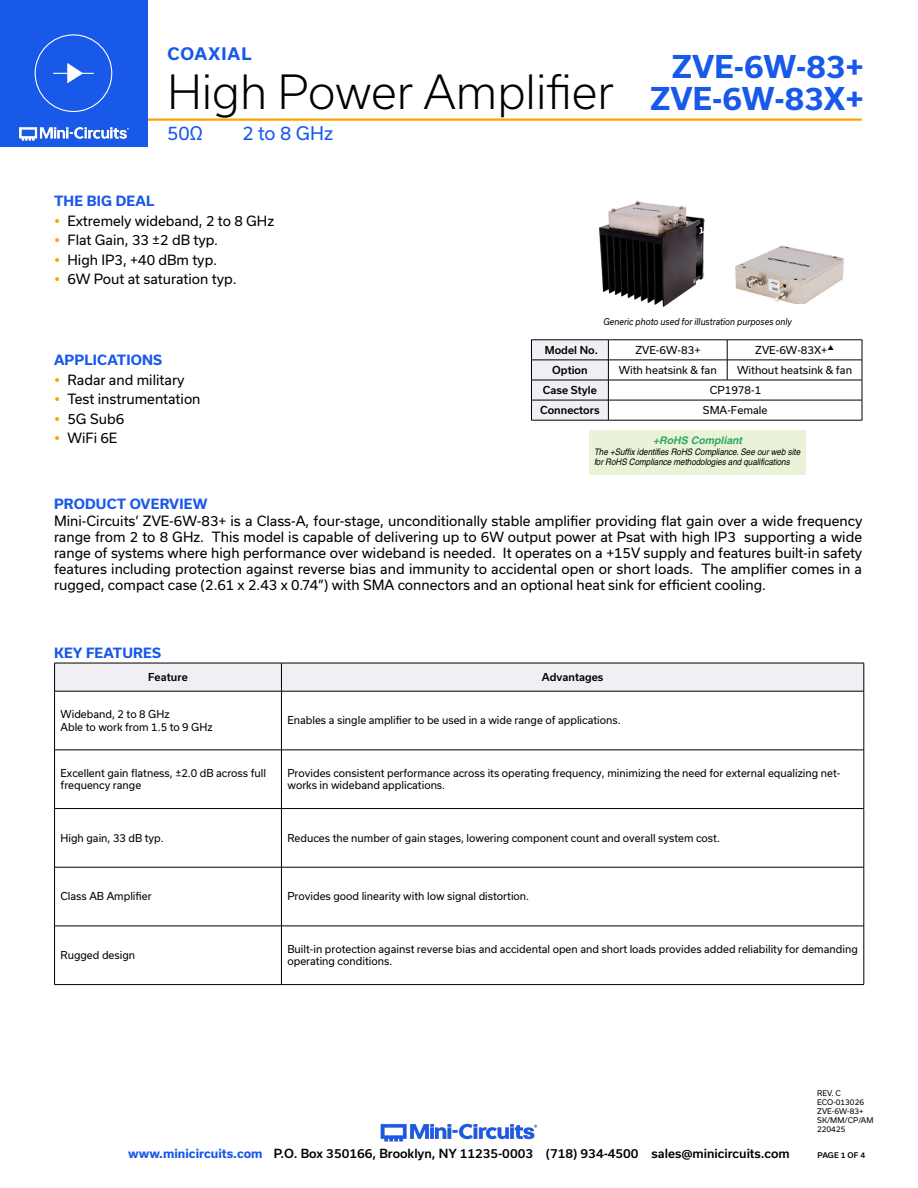
<style>
.page{position:relative;width:918px;height:1188px;background:#fff}
.page>*{position:absolute;margin:0;border:0;box-sizing:border-box;transform-origin:0 0}
.t1{font:300 45px "Usual";color:#000}
.t2{font:700 30px/31.5px "Usual";color:#1859ea;text-align:right}
.Frequency{font:18px "Usual";color:#1859ea}
.t3{font:700 16.5px "Usual";letter-spacing:.065em;color:#1859ea}
.Regular_Copy{font:13.5px/16.2px "Usual";color:#000;text-align:justify}
.Blue_Headers{font:700 13.5px "Usual";letter-spacing:.015em;color:#1859ea}
.t4{font:500 12px "Usual";color:#000}
.Table_Body_Left_Just{font:10.5px/12.6px "Usual";color:#000}
.Table_Body_Center{font:10.5px "Usual";color:#000}
.Table_Header_Center{font:500 10.5px "Usual";color:#000}
.t5{font:italic 700 10.5px "Helvetica";color:rgb(0 148 68/.8)}
.t6{font:italic 9px/10.8px "Helvetica";letter-spacing:-.005em;color:#000;scale:.9 1}
.Generic_photo_text{font:italic 9px "Usual";color:#000;scale:.9 1}
.Revision{font:7.5px "Usual";color:#000}
.t7{font:500 7.5px "Usual";color:#000}
.s1{font-weight:700;color:#1859ea}
</style>
<div class="page">
<img style="left:380px;top:1123px;width:158px;height:19px">
<hr style="left:129px;top:118px;width:733px;height:3px;background:#ffa300">
<div style="left:0;top:0;width:147px;height:147px;background:#1859ea"></div>
<hr style="left:917px;top:0;width:1px;height:147px;background:#1859ea">
<img style="left:19px;top:126px;width:110px;height:15px">
<div style="left:35px;top:34px;width:77px;height:78px;border:1px solid #fff;border-radius:50%"></div>
<hr style="left:53px;top:73px;width:41px;height:1px;background:#fff">
<svg style="left:67px;top:63px;width:16px;height:20px"></svg>
<svg style="left:54px;top:663px;width:811px;height:28px"></svg>
<hr style="left:54px;top:691px;width:227px;height:1px;background:#000">
<hr style="left:54px;top:691px;width:1px;height:59px;background:#000">
<hr style="left:281px;top:691px;width:583px;height:1px;background:#000">
<hr style="left:281px;top:691px;width:1px;height:59px;background:#000">
<hr style="left:864px;top:691px;width:1px;height:59px;background:#000">
<hr style="left:54px;top:750px;width:227px;height:1px;background:#000">
<hr style="left:54px;top:750px;width:1px;height:58px;background:#000">
<hr style="left:281px;top:750px;width:583px;height:1px;background:#000">
<hr style="left:281px;top:750px;width:1px;height:58px;background:#000">
<hr style="left:864px;top:750px;width:1px;height:58px;background:#000">
<hr style="left:54px;top:808px;width:227px;height:1px;background:#000">
<hr style="left:54px;top:809px;width:1px;height:58px;background:#000">
<hr style="left:281px;top:808px;width:583px;height:1px;background:#000">
<hr style="left:281px;top:809px;width:1px;height:58px;background:#000">
<hr style="left:864px;top:809px;width:1px;height:58px;background:#000">
<hr style="left:54px;top:867px;width:227px;height:1px;background:#000">
<hr style="left:54px;top:867px;width:1px;height:59px;background:#000">
<hr style="left:281px;top:867px;width:583px;height:1px;background:#000">
<hr style="left:281px;top:867px;width:1px;height:59px;background:#000">
<hr style="left:864px;top:867px;width:1px;height:59px;background:#000">
<hr style="left:54px;top:926px;width:227px;height:1px;background:#000">
<hr style="left:54px;top:926px;width:1px;height:58px;background:#000">
<hr style="left:281px;top:926px;width:583px;height:1px;background:#000">
<hr style="left:281px;top:926px;width:1px;height:58px;background:#000">
<hr style="left:864px;top:926px;width:1px;height:58px;background:#000">
<hr style="left:54px;top:984px;width:227px;height:1px;background:#000">
<hr style="left:281px;top:984px;width:583px;height:1px;background:#000">
<div style="left:590px;top:430px;width:216px;height:46px;background:#eaf2d8"></div>
<img style="left:599px;top:201px;width:106px;height:106px">
<img style="left:735px;top:245px;width:109px;height:59px">
<hr style="left:608px;top:340px;width:119px;height:1px;background:#000">
<hr style="left:727px;top:340px;width:135px;height:1px;background:#000">
<hr style="left:608px;top:360px;width:119px;height:1px;background:#000">
<hr style="left:727px;top:360px;width:135px;height:1px;background:#000">
<svg style="left:727px;top:340px;width:1px;height:40px"></svg>
<hr style="left:608px;top:380px;width:119px;height:1px;background:#000">
<hr style="left:727px;top:380px;width:135px;height:1px;background:#000">
<hr style="left:608px;top:400px;width:119px;height:1px;background:#000">
<hr style="left:727px;top:400px;width:135px;height:1px;background:#000">
<svg style="left:862px;top:340px;width:1px;height:80px"></svg>
<hr style="left:608px;top:420px;width:119px;height:1px;background:#000">
<hr style="left:727px;top:420px;width:135px;height:1px;background:#000">
<svg style="left:531px;top:340px;width:78px;height:80px"></svg>
<hr style="left:531px;top:360px;width:77px;height:1px;background:#000">
<hr style="left:531px;top:380px;width:77px;height:1px;background:#000">
<hr style="left:531px;top:400px;width:77px;height:1px;background:#000">
<hr style="left:531px;top:420px;width:77px;height:1px;background:#000">
<p class="t3" style="left:167px;top:45px;width:86px">COAXIAL</p>
<h1 class="t1" style="left:167px;top:67px;width:448px">High Power Amplifier</h1>
<p class="Frequency" style="left:167px;top:123px;width:37px">50Ω</p>
<p class="Frequency" style="left:242px;top:123px;width:92px">2 to 8 GHz</p>
<p class="Blue_Headers" style="left:54px;top:193px;width:102px">THE BIG DEAL</p>
<p class="Regular_Copy" style="left:68px;top:213px;width:208px">Extremely wideband, 2 to 8 GHz</p>
<p class="Regular_Copy" style="left:68px;top:232px;width:152px">Flat Gain, 33 ±2 dB typ.</p>
<p class="Regular_Copy" style="left:68px;top:252px;width:151px">High IP3, +40 dBm typ.</p>
<p class="Regular_Copy" style="left:68px;top:271px;width:171px">6W Pout at saturation typ.</p>
<h2 class="t2" style="left:650px;top:51px;width:215px">ZVE-6W-83+<br>ZVE-6W-83X+</h2>
<p class="Blue_Headers" style="left:54px;top:352px;width:110px">APPLICATIONS</p>
<p class="Regular_Copy" style="left:68px;top:371px;width:119px">Radar and military</p>
<p class="Regular_Copy" style="left:68px;top:391px;width:135px">Test instrumentation</p>
<p class="Regular_Copy" style="left:68px;top:410px;width:58px">5G Sub6</p>
<p class="Regular_Copy" style="left:68px;top:430px;width:51px">WiFi 6E</p>
<p class="Generic_photo_text" style="left:603px;top:317px;width:211px">Generic photo used for illustration purposes only</p>
<p class="Table_Header_Center" style="left:545px;top:344px;width:55px">Model No.</p>
<p class="Table_Body_Center" style="left:635px;top:344px;width:67px">ZVE-6W-83+</p>
<p class="Table_Body_Center" style="left:755px;top:344px;width:74px">ZVE-6W-83X+</p>
<p class="Table_Header_Center" style="left:552px;top:364px;width:37px">Option</p>
<p class="Table_Body_Center" style="left:619px;top:364px;width:100px">With heatsink &amp; fan</p>
<p class="Table_Body_Center" style="left:737px;top:364px;width:117px">Without heatsink &amp; fan</p>
<p class="Table_Header_Center" style="left:543px;top:384px;width:55px">Case Style</p>
<p class="Table_Body_Center" style="left:710px;top:384px;width:53px">CP1978-1</p>
<p class="Table_Header_Center" style="left:540px;top:404px;width:61px">Connectors</p>
<p class="Table_Body_Center" style="left:703px;top:404px;width:66px">SMA-Female</p>
<p class="t5" style="left:653px;top:434px;width:90px">+RoHS Compliant</p>
<p class="t6" style="left:594px;top:446px;width:231px">The +Suffix identifies RoHS Compliance. See our web site for RoHS Compliance methodologies and qualifications</p>
<p class="Blue_Headers" style="left:54px;top:496px;width:155px">PRODUCT OVERVIEW</p>
<p class="Regular_Copy" style="left:54px;top:512px;width:810px">Mini-Circuits’ ZVE-6W-83+ is a Class-A, four-stage, unconditionally stable amplifier providing flat gain over a wide frequency range from 2 to 8 GHz. This model is capable of delivering up to 6W output power at Psat with high IP3 supporting a wide range of systems where high performance over wideband is needed. It operates on a +15V supply and features built-in safety features including protection against reverse bias and immunity to accidental open or short loads. The amplifier comes in a rugged, compact case (2.61 x 2.43 x 0.74”) with SMA connectors and an optional heat sink for efficient cooling.</p>
<p class="Blue_Headers" style="left:54px;top:645px;width:108px">KEY FEATURES</p>
<p class="Table_Header_Center" style="left:148px;top:671px;width:41px">Feature</p>
<p class="Table_Header_Center" style="left:542px;top:671px;width:63px">Advantages</p>
<p class="Table_Body_Left_Just" style="left:61px;top:708px;width:111px">Wideband, 2 to 8 GHz</p>
<p class="Table_Body_Left_Just" style="left:61px;top:721px;width:154px">Able to work from 1.5 to 9 GHz</p>
<p class="Table_Body_Left_Just" style="left:287px;top:714px;width:335px">Enables a single amplifier to be used in a wide range of applications.</p>
<p class="Table_Body_Left_Just" style="left:61px;top:767px;width:207px">Excellent gain flatness, ±2.0 dB across full frequency range</p>
<p class="Table_Body_Left_Just" style="left:287px;top:767px;width:554px">Provides consistent performance across its operating frequency, minimizing the need for external equalizing net&shy;works in wideband applications.</p>
<p class="Table_Body_Left_Just" style="left:61px;top:832px;width:105px">High gain, 33 dB typ.</p>
<p class="Table_Body_Left_Just" style="left:287px;top:832px;width:434px">Reduces the number of gain stages, lowering component count and overall system cost.</p>
<p class="Table_Body_Left_Just" style="left:61px;top:890px;width:93px">Class AB Amplifier</p>
<p class="Table_Body_Left_Just" style="left:287px;top:890px;width:243px">Provides good linearity with low signal distortion.</p>
<p class="Table_Body_Left_Just" style="left:61px;top:949px;width:76px">Rugged design</p>
<p class="Table_Body_Left_Just" style="left:287px;top:943px;width:572px">Built-in protection against reverse bias and accidental open and short loads provides added reliability for demanding operating conditions.</p>
<p class="Revision" style="left:817px;top:1088px;width:25px">REV. C</p>
<p class="Revision" style="left:817px;top:1097px;width:48px">ECO-013026</p>
<p class="Revision" style="left:817px;top:1106px;width:48px">ZVE-6W-83+</p>
<p class="Revision" style="left:817px;top:1115px;width:58px">SK/MM/CP/AM</p>
<p class="Revision" style="left:817px;top:1124px;width:30px">220425</p>
<p class="t4" style="left:128px;top:1146px;width:663px"><span class="s1">www.minicircuits.com</span> P.O. Box 350166, Brooklyn, NY 11235-0003 (718) 934-4500 sales@minicircuits.com</p>
<p class="t7" style="left:818px;top:1151px;width:49px">PAGE 1 OF 4</p>
</div>
